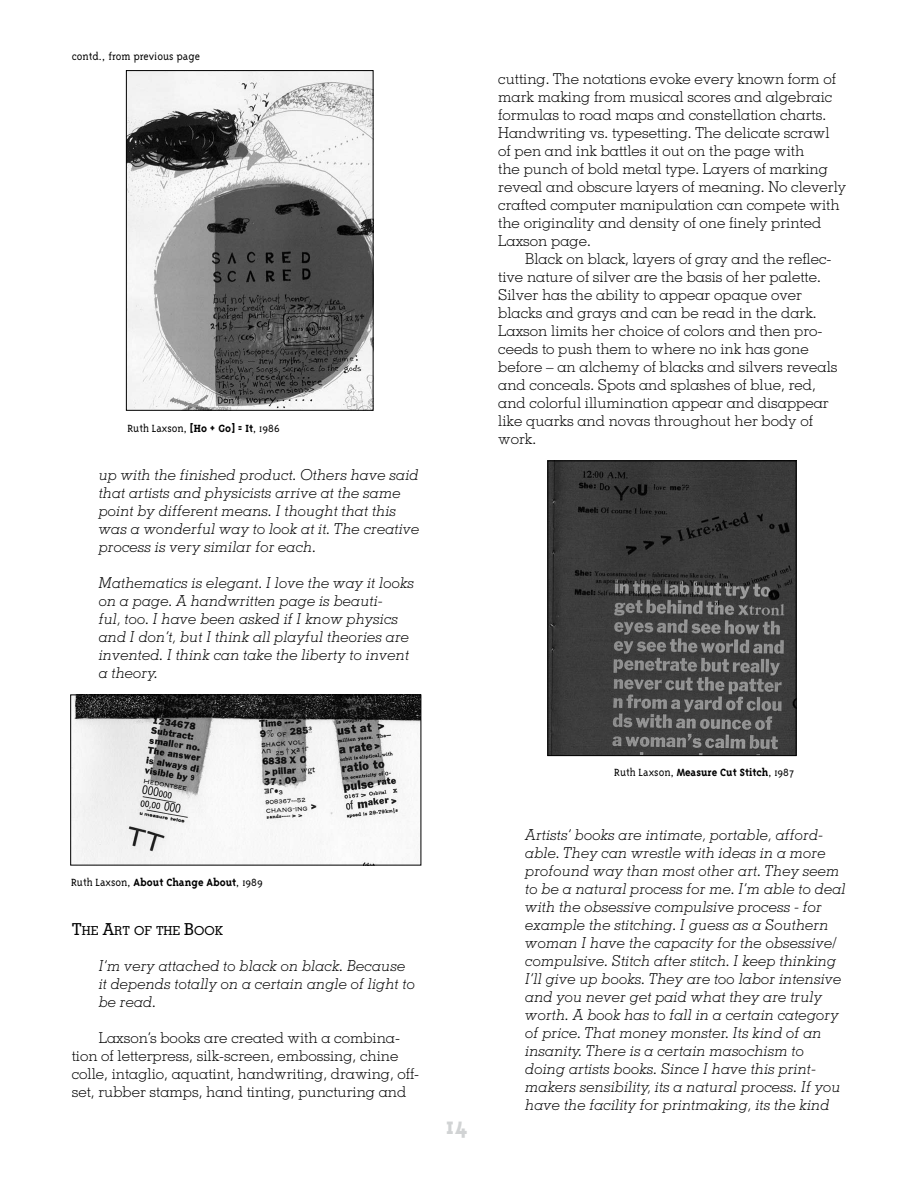
<style>
.page{position:relative;width:918px;height:1188px;background:#fff}
.page>*{position:absolute;margin:0;border:0;box-sizing:border-box;transform-origin:0 0}
.t1{font:700 27px "Triplex Serif";color:#d1d3d4}
.t2{font:italic 300 15px/18px "Memphis";color:#000}
.t3{font:300 15px/18px "Memphis";color:#000}
.t4{font:500 12.3px "Memphis";color:#000}
.t5{font:300 12px "Triplex Serif";color:#000}
.s1{font-weight:700}
.s2{font-size:16.5px}
</style>
<div class="page">
<img style="left:128px;top:72px;width:244px;height:337px">
<div style="left:126px;top:70px;width:248px;height:341px;border:1px solid #000"></div>
<img style="left:72px;top:696px;width:347px;height:168px">
<div style="left:70px;top:694px;width:351px;height:172px;border:1px solid #000"></div>
<img style="left:550px;top:462px;width:244px;height:292px">
<div style="left:548px;top:460px;width:248px;height:296px;border:1px solid #000"></div>
<p class="t5" style="left:72px;top:50px;width:130px">contd., from previous page</p>
<p class="t5" style="left:128px;top:422px;width:154px">Ruth Laxson, <span class="s1">[Ho + Go] = It</span>, 1986</p>
<p class="t2" style="left:99px;top:465px;width:322px">up with the finished product. Others have said that artists and physicists arrive at the same point by different means. I thought that this was a wonderful way to look at it. The creative process is very similar for each.</p>
<p class="t2" style="left:99px;top:573px;width:317px">Mathematics is elegant. I love the way it looks on a page. A handwritten page is beauti-<br>ful, too. I have been asked if I know physics and I don’t, but I think all playful theories are invented. I think can take the liberty to invent a theory.</p>
<p class="t3" style="left:498px;top:69px;width:349px">cutting. The notations evoke every known form of mark making from musical scores and algebraic formulas to road maps and constellation charts.<br>Handwriting vs. typesetting. The delicate scrawl<br>of pen and ink battles it out on the page with<br>the punch of bold metal type. Layers of marking reveal and obscure layers of meaning. No cleverly crafted computer manipulation can compete with the originality and density of one finely printed Laxson page.</p>
<p class="t3" style="left:498px;top:249px;width:341px;text-indent:27px">Black on black, layers of gray and the reflec&shy;tive nature of silver are the basis of her palette.<br>Silver has the ability to appear opaque over blacks and grays and can be read in the dark.<br>Laxson limits her choice of colors and then pro&shy;ceeds to push them to where no ink has gone before – an alchemy of blacks and silvers reveals and conceals. Spots and splashes of blue, red, and colorful illumination appear and disappear like quarks and novas throughout her body of work.</p>
<p class="t5" style="left:71px;top:876px;width:193px">Ruth Laxson, <span class="s1">About Change About</span>, 1989</p>
<p class="t4" style="left:72px;top:923px;width:153px"><span class="s2">T</span>HE <span class="s2">A</span>RT OF THE <span class="s2">B</span>OOK</p>
<p class="t2" style="left:99px;top:957px;width:318px">I’m very attached to black on black. Because it depends totally on a certain angle of light to be read.</p>
<p class="t3" style="left:72px;top:1029px;width:349px;text-indent:27px">Laxson’s books are created with a combina&shy;tion of letterpress, silk-screen, embossing, chine colle, intaglio, aquatint, handwriting, drawing, off&shy;set, rubber stamps, hand tinting, puncturing and</p>
<h1 class="t1" style="left:446px;top:1111px;width:23px">14</h1>
<p class="t5" style="left:614px;top:766px;width:182px">Ruth Laxson, <span class="s1">Measure Cut Stitch</span>, 1987</p>
<p class="t2" style="left:525px;top:825px;width:322px">Artists’ books are intimate, portable, afford&shy;able. They can wrestle with ideas in a more profound way than most other art. They seem to be a natural process for me. I’m able to deal with the obsessive compulsive process - for example the stitching. I guess as a Southern woman I have the capacity for the obsessive/ compulsive. Stitch after stitch. I keep thinking I’ll give up books. They are too labor intensive and you never get paid what they are truly worth. A book has to fall in a certain category of price. That money monster. Its kind of an insanity. There is a certain masochism to doing artists books. Since I have this print&shy;makers sensibility, its a natural process. If you have the facility for printmaking, its the kind</p>
</div>
